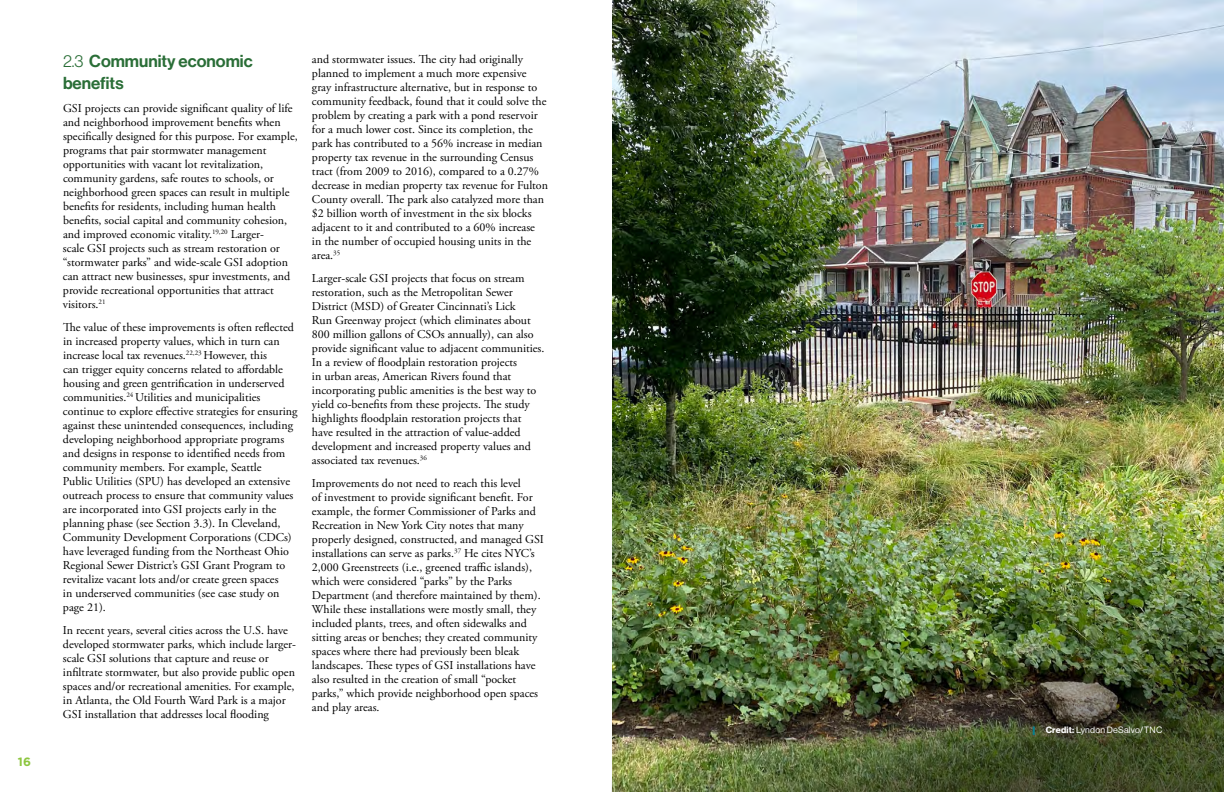
<style>
.page{position:relative;width:1224px;height:792px;background:#fff}
.page>*{position:absolute;margin:0;border:0;box-sizing:border-box;transform-origin:0 0}
.t1{font:17px/22px "N Haas Grotesk DS Pro 65 Md";color:#2a6e37}
.t2{font:12px/14px "Adobe Garamond Pro";color:#000}
.t3{font:700 12px "Gotham";color:#8dc63f}
.t4{font:9px "N Haas Grotesk DS Pro 55 Rg";letter-spacing:.02em;color:#fff}
.s1{font-family:"N Haas Grotesk DS Pro 45 Lt"}
.s2{font-family:"N Haas Grotesk DS Pro 75 Bd"}
</style>
<div class="page">
<img style="left:613px;top:0;width:611px;height:389px">
<img style="left:612px;top:389px;width:612px;height:403px">
<svg style="left:1033px;top:726px;width:2px;height:9px"></svg>
<p class="t3" style="left:18px;top:753px;width:15px">16</p>
<h1 class="t1" style="left:63px;top:50px;width:191px"><span class="s1">2.3</span> Community economic benefits</h1>
<p class="t2" style="left:63px;top:102px;width:236px">GSI projects can provide significant quality of life and neighborhood improvement benefits when specifically designed for this purpose. For example, programs that pair stormwater management opportunities with vacant lot revitalization, community gardens, safe routes to schools, or neighborhood green spaces can result in multiple benefits for residents, including human health benefits, social capital and community cohesion, and improved economic vitality.<sup>19,20</sup> Larger-<br>scale GSI projects such as stream restoration or “stormwater parks” and wide-scale GSI adoption can attract new businesses, spur investments, and provide recreational opportunities that attract visitors.<sup>21</sup></p>
<p class="t2" style="left:63px;top:321px;width:236px">The value of these improvements is often reflected in increased property values, which in turn can increase local tax revenues.<sup>22,23</sup> However, this<br>can trigger equity concerns related to affordable housing and green gentrification in underserved communities.<sup>24</sup> Utilities and municipalities continue to explore effective strategies for ensuring against these unintended consequences, including developing neighborhood appropriate programs and designs in response to identified needs from community members. For example, Seattle<br>Public Utilities (SPU) has developed an extensive outreach process to ensure that community values are incorporated into GSI projects early in the planning phase (see Section 3.3). In Cleveland, Community Development Corporations (CDCs) have leveraged funding from the Northeast Ohio Regional Sewer District’s GSI Grant Program to revitalize vacant lots and/or create green spaces<br>in underserved communities (see case study on page 21).</p>
<p class="t2" style="left:63px;top:624px;width:235px">In recent years, several cities across the U.S. have developed stormwater parks, which include larger&shy;scale GSI solutions that capture and reuse or infiltrate stormwater, but also provide public open spaces and/or recreational amenities. For example, in Atlanta, the Old Fourth Ward Park is a major GSI installation that addresses local flooding</p>
<p class="t2" style="left:312px;top:52px;width:238px">and stormwater issues. The city had originally planned to implement a much more expensive gray infrastructure alternative, but in response to community feedback, found that it could solve the problem by creating a park with a pond reservoir for a much lower cost. Since its completion, the park has contributed to a 56% increase in median property tax revenue in the surrounding Census tract (from 2009 to 2016), compared to a 0.27% decrease in median property tax revenue for Fulton County overall. The park also catalyzed more than $2 billion worth of investment in the six blocks adjacent to it and contributed to a 60% increase<br>in the number of occupied housing units in the area.<sup>35</sup></p>
<p class="t2" style="left:312px;top:271px;width:234px">Larger-scale GSI projects that focus on stream restoration, such as the Metropolitan Sewer District (MSD) of Greater Cincinnati’s Lick<br>Run Greenway project (which eliminates about 800 million gallons of CSOs annually), can also provide significant value to adjacent communities.<br>In a review of floodplain restoration projects<br>in urban areas, American Rivers found that incorporating public amenities is the best way to yield co-benefits from these projects. The study highlights floodplain restoration projects that have resulted in the attraction of value-added development and increased property values and associated tax revenues.<sup>36</sup></p>
<p class="t2" style="left:312px;top:476px;width:234px">Improvements do not need to reach this level<br>of investment to provide significant benefit. For example, the former Commissioner of Parks and Recreation in New York City notes that many properly designed, constructed, and managed GSI installations can serve as parks.<sup>37</sup> He cites NYC’s 2,000 Greenstreets (i.e., greened traffic islands), which were considered “parks” by the Parks Department (and therefore maintained by them).<br>While these installations were mostly small, they included plants, trees, and often sidewalks and sitting areas or benches; they created community spaces where there had previously been bleak landscapes. These types of GSI installations have also resulted in the creation of small “pocket parks,” which provide neighborhood open spaces and play areas.</p>
<p class="t4" style="left:1046px;top:725px;width:118px"><span class="s2">Credit:</span> Lyndon DeSalvo/TNC</p>
</div>
